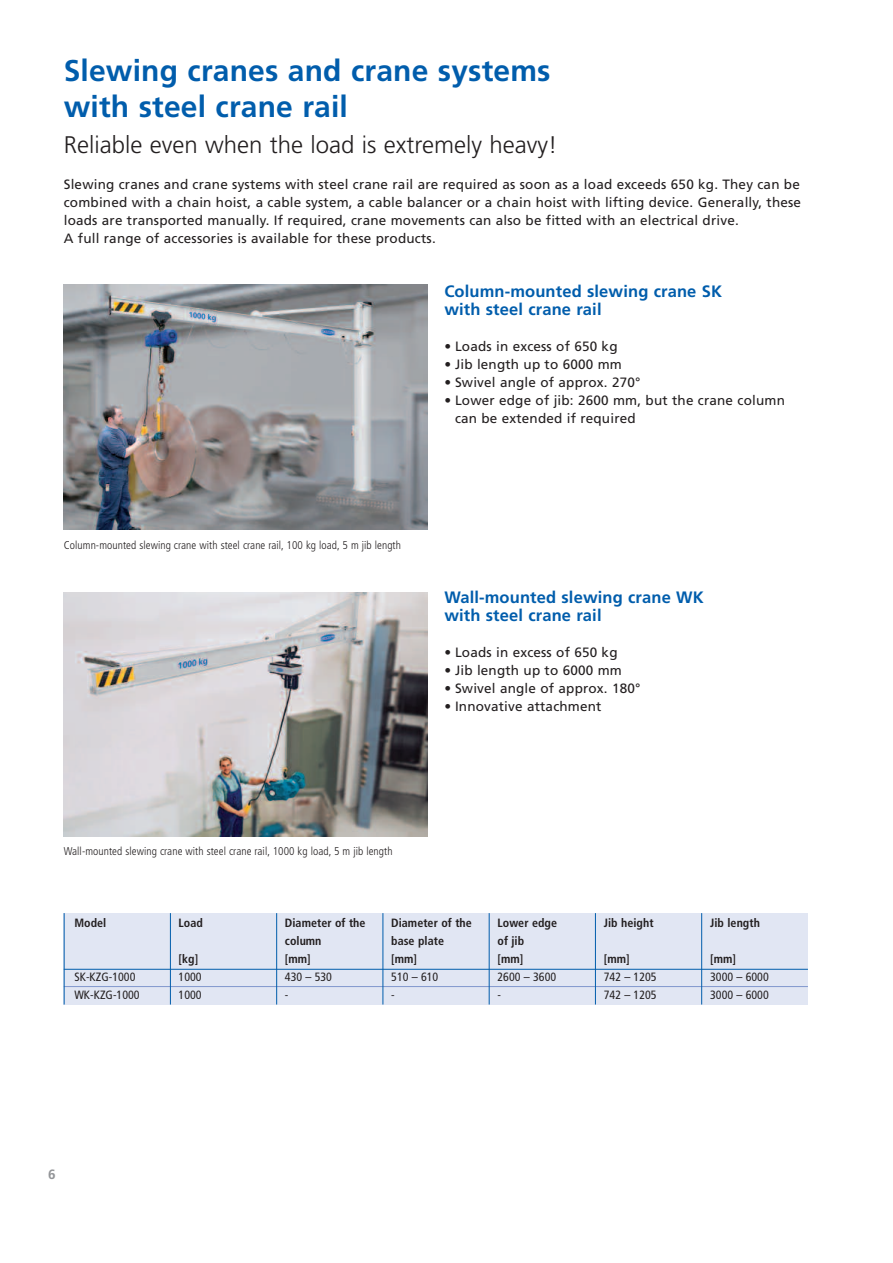
<style>
.page{position:relative;width:893px;height:1263px;background:#fff}
.page>*{position:absolute;margin:0;border:0;box-sizing:border-box;transform-origin:0 0}
.t1{font:700 30px/36px "Frutiger LT";letter-spacing:.005em;color:#015dac}
.t2{font:300 24px "Frutiger LT";color:#231f20}
.t3{font:700 16.5px/18px "Frutiger LT";letter-spacing:.01em;color:#015dac}
.t4{font:13.5px/18px "Frutiger LT";letter-spacing:.015em;color:#231f20}
.t5{font:700 13.5px "Frutiger LT";color:#939598}
.t6{font:700 condensed 12px "Frutiger LT";letter-spacing:.005em;color:#231f20}
.t7{font:condensed 12px "Frutiger LT";color:#231f20}
.t8{font:300 condensed 11.25px "Frutiger LT";letter-spacing:.005em;color:#231f20}
</style>
<div class="page">
<img style="left:64px;top:285px;width:363px;height:244px">
<img style="left:64px;top:592px;width:363px;height:245px">
<div style="left:64px;top:913px;width:744px;height:91px;background:#e1e6f3"></div>
<hr style="left:64px;top:986px;width:744px;height:1px;background:#8198cd">
<hr style="left:64px;top:969px;width:744px;height:1px;background:#015dac">
<hr style="left:64px;top:913px;width:1px;height:91px;background:#015dac">
<hr style="left:170px;top:913px;width:1px;height:91px;background:#015dac">
<hr style="left:276px;top:913px;width:1px;height:91px;background:#015dac">
<hr style="left:383px;top:913px;width:1px;height:91px;background:#015dac">
<hr style="left:489px;top:913px;width:1px;height:91px;background:#015dac">
<hr style="left:595px;top:913px;width:1px;height:91px;background:#015dac">
<hr style="left:701px;top:913px;width:1px;height:91px;background:#015dac">
<h1 class="t1" style="left:64px;top:54px;width:488px">Slewing cranes and crane systems with steel crane rail</h1>
<h2 class="t2" style="left:64px;top:135px;width:495px">Reliable even when the load is extremely heavy!</h2>
<p class="t4" style="left:64px;top:176px;width:739px">Slewing cranes and crane systems with steel crane rail are required as soon as a load exceeds 650 kg. They can be combined with a chain hoist, a cable system, a cable balancer or a chain hoist with lifting device. Generally, these loads are transported manually. If required, crane movements can also be fitted with an electrical drive.<br>A full range of accessories is available for these products.</p>
<p class="t3" style="left:444px;top:283px;width:279px">Column-mounted slewing crane SK with steel crane rail</p>
<p class="t4" style="left:444px;top:338px;width:175px">• Loads in excess of 650 kg</p>
<p class="t4" style="left:444px;top:356px;width:179px">• Jib length up to 6000 mm</p>
<p class="t4" style="left:444px;top:374px;width:198px">• Swivel angle of approx. 270°</p>
<p class="t4" style="left:455px;top:392px;width:331px;text-indent:-11px">• Lower edge of jib: 2600 mm, but the crane column can be extended if required</p>
<p class="t8" style="left:64px;top:540px;width:339px">Column-mounted slewing crane with steel crane rail, 100 kg load, 5 m jib length</p>
<p class="t3" style="left:444px;top:589px;width:261px">Wall-mounted slewing crane WK with steel crane rail</p>
<p class="t4" style="left:444px;top:644px;width:175px">• Loads in excess of 650 kg</p>
<p class="t4" style="left:444px;top:662px;width:179px">• Jib length up to 6000 mm</p>
<p class="t4" style="left:444px;top:680px;width:198px">• Swivel angle of approx. 180°</p>
<p class="t4" style="left:444px;top:698px;width:159px">• Innovative attachment</p>
<p class="t8" style="left:64px;top:846px;width:330px">Wall-mounted slewing crane with steel crane rail, 1000 kg load, 5 m jib length</p>
<p class="t6" style="left:74px;top:918px;width:33px">Model</p>
<p class="t6" style="left:179px;top:918px;width:26px">Load</p>
<p class="t6" style="left:285px;top:918px;width:82px">Diameter of the</p>
<p class="t6" style="left:391px;top:918px;width:82px">Diameter of the</p>
<p class="t6" style="left:497px;top:918px;width:61px">Lower edge</p>
<p class="t6" style="left:604px;top:918px;width:51px">Jib height</p>
<p class="t6" style="left:710px;top:918px;width:51px">Jib length</p>
<p class="t6" style="left:285px;top:936px;width:38px">column</p>
<p class="t6" style="left:391px;top:936px;width:54px">base plate</p>
<p class="t6" style="left:497px;top:936px;width:28px">of jib</p>
<p class="t6" style="left:179px;top:954px;width:21px">[kg]</p>
<p class="t6" style="left:285px;top:954px;width:27px">[mm]</p>
<p class="t6" style="left:391px;top:954px;width:27px">[mm]</p>
<p class="t6" style="left:497px;top:954px;width:27px">[mm]</p>
<p class="t6" style="left:604px;top:954px;width:27px">[mm]</p>
<p class="t6" style="left:710px;top:954px;width:27px">[mm]</p>
<p class="t7" style="left:74px;top:972px;width:63px">SK-KZG-1000</p>
<p class="t7" style="left:179px;top:972px;width:25px">1000</p>
<p class="t7" style="left:285px;top:972px;width:49px">430 – 530</p>
<p class="t7" style="left:391px;top:972px;width:49px">510 – 610</p>
<p class="t7" style="left:497px;top:972px;width:60px">2600 – 3600</p>
<p class="t7" style="left:604px;top:972px;width:54px">742 – 1205</p>
<p class="t7" style="left:710px;top:972px;width:60px">3000 – 6000</p>
<p class="t7" style="left:74px;top:990px;width:67px">WK-KZG-1000</p>
<p class="t7" style="left:179px;top:990px;width:25px">1000</p>
<p class="t7" style="left:285px;top:990px;width:5px">-</p>
<p class="t7" style="left:391px;top:990px;width:5px">-</p>
<p class="t7" style="left:497px;top:990px;width:5px">-</p>
<p class="t7" style="left:604px;top:990px;width:54px">742 – 1205</p>
<p class="t7" style="left:710px;top:990px;width:60px">3000 – 6000</p>
<p class="t5" style="left:48px;top:1168px;width:9px">6</p>
</div>
